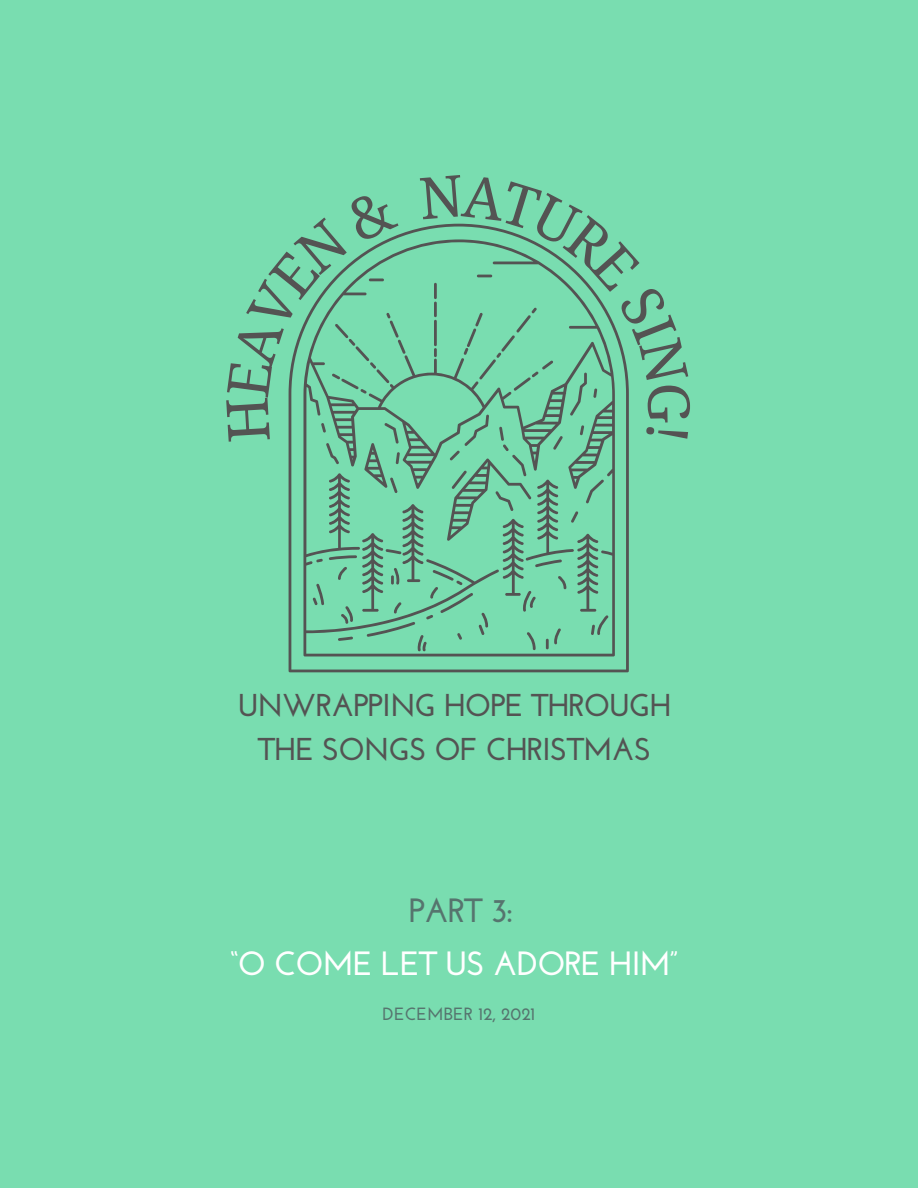
<style>
.page{position:relative;width:918px;height:1188px;background:#79ddb0}
.page>*{position:absolute;margin:0;border:0;box-sizing:border-box;transform-origin:0 0}
.t1{font:700 33.6px "Josefin Sans";letter-spacing:-.035em;color:#fff}
.t2{font:700 33.6px "Josefin Sans";color:#56746e}
.t3{font:700 31.5px "Josefin Sans";letter-spacing:-.035em;color:#545353}
.t4{font:700 17.7px "Josefin Sans";color:#56746e}
</style>
<div class="page">
<svg style="left:289px;top:228px;width:340px;height:444px"></svg>
<svg style="left:288px;top:228px;width:111px;height:214px"></svg>
<svg style="left:420px;top:223px;width:209px;height:216px"></svg>
<p class="t3" style="left:238px;top:693px;width:435px">UNWRAPPING HOPE THROUGH</p>
<p class="t3" style="left:258px;top:736px;width:395px">THE SONGS OF CHRISTMAS</p>
<p class="t2" style="left:409px;top:896px;width:105px">PART 3:</p>
<p class="t1" style="left:231px;top:949px;width:449px">“O COME LET US ADORE HIM”</p>
<p class="t4" style="left:383px;top:1007px;width:154px">DECEMBER 12, 2021</p>
</div>
